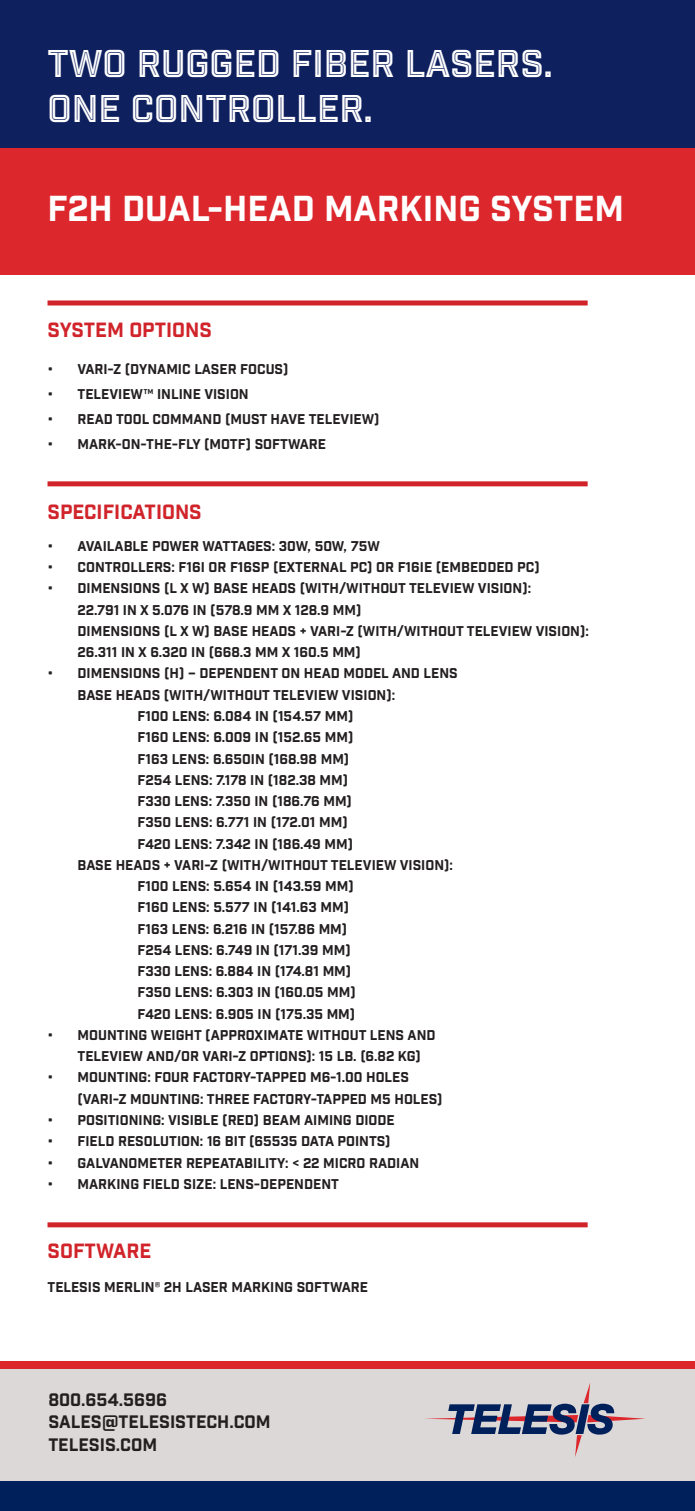
<style>
.page{position:relative;width:695px;height:1511px;background:#fff}
.page>*{position:absolute;margin:0;border:0;box-sizing:border-box;transform-origin:0 0}
.t1{font:37.5px "Industry Inc Inline";color:#fff}
.t2{font:35px "Industry Inc Base";color:#fff}
.t3{font:20px "Industry Inc Base";color:#d1232a}
.t4{font:17.5px "Industry Inc Base";color:#231f20}
.t5{font:13.75px "Industry Inc Base";color:#231f20}
</style>
<div class="page">
<div style="left:0;top:148px;width:695px;height:126px;background:#dc272d"></div>
<div style="left:0;top:0;width:695px;height:148px;background:#0f205f"></div>
<div style="left:0;top:1362px;width:695px;height:148px;background:#dcd8d7"></div>
<div style="left:0;top:1360px;width:694px;height:8px;background:#dc272d"></div>
<svg style="left:425px;top:1383px;width:220px;height:73px"></svg>
<div style="left:0;top:1481px;width:695px;height:29px;background:#00205b"></div>
<div style="left:48px;top:300px;width:540px;height:5px;background:#d1232a"></div>
<div style="left:48px;top:481px;width:540px;height:5px;background:#d1232a"></div>
<div style="left:48px;top:1222px;width:540px;height:5px;background:#d1232a"></div>
<p class="t1" style="left:48px;top:40px;width:507px">TWO RUGGED FIBER LASERS.</p>
<p class="t1" style="left:48px;top:85px;width:327px">ONE CONTROLLER.</p>
<p class="t2" style="left:48px;top:187px;width:578px">F2H DUAL-HEAD MARKING SYSTEM</p>
<p class="t3" style="left:48px;top:317px;width:166px">SYSTEM OPTIONS</p>
<p class="t5" style="left:48px;top:361px;width:242px">• VARI-Z (DYNAMIC LASER FOCUS)</p>
<p class="t5" style="left:48px;top:386px;width:203px">• TELEVIEW™ INLINE VISION</p>
<p class="t5" style="left:48px;top:411px;width:333px">• READ TOOL COMMAND (MUST HAVE TELEVIEW)</p>
<p class="t5" style="left:48px;top:436px;width:280px">• MARK-ON-THE-FLY (MOTF) SOFTWARE</p>
<p class="t3" style="left:48px;top:500px;width:156px">SPECIFICATIONS</p>
<p class="t5" style="left:48px;top:537px;width:334px">• AVAILABLE POWER WATTAGES: 30W, 50W, 75W</p>
<p class="t5" style="left:48px;top:559px;width:494px">• CONTROLLERS: F16I OR F16SP (EXTERNAL PC) OR F16IE (EMBEDDED PC)</p>
<p class="t5" style="left:48px;top:580px;width:485px">• DIMENSIONS (L X W) BASE HEADS (WITH/WITHOUT TELEVIEW VISION):</p>
<p class="t5" style="left:78px;top:601px;width:285px">22.791 IN X 5.076 IN (578.9 MM X 128.9 MM)</p>
<p class="t5" style="left:78px;top:622px;width:513px">DIMENSIONS (L X W) BASE HEADS + VARI-Z (WITH/WITHOUT TELEVIEW VISION):</p>
<p class="t5" style="left:78px;top:644px;width:285px">26.311 IN X 6.320 IN (668.3 MM X 160.5 MM)</p>
<p class="t5" style="left:48px;top:665px;width:412px">• DIMENSIONS (H) – DEPENDENT ON HEAD MODEL AND LENS</p>
<p class="t5" style="left:78px;top:686px;width:319px">BASE HEADS (WITH/WITHOUT TELEVIEW VISION):</p>
<p class="t5" style="left:137px;top:707px;width:217px">F100 LENS: 6.084 IN (154.57 MM)</p>
<p class="t5" style="left:137px;top:729px;width:217px">F160 LENS: 6.009 IN (152.65 MM)</p>
<p class="t5" style="left:137px;top:750px;width:213px">F163 LENS: 6.650IN (168.98 MM)</p>
<p class="t5" style="left:137px;top:771px;width:212px">F254 LENS: 7.178 IN (182.38 MM)</p>
<p class="t5" style="left:137px;top:792px;width:216px">F330 LENS: 7.350 IN (186.76 MM)</p>
<p class="t5" style="left:137px;top:814px;width:212px">F350 LENS: 6.771 IN (172.01 MM)</p>
<p class="t5" style="left:137px;top:835px;width:217px">F420 LENS: 7.342 IN (186.49 MM)</p>
<p class="t5" style="left:78px;top:856px;width:377px">BASE HEADS + VARI-Z (WITH/WITHOUT TELEVIEW VISION):</p>
<p class="t5" style="left:137px;top:877px;width:218px">F100 LENS: 5.654 IN (143.59 MM)</p>
<p class="t5" style="left:137px;top:899px;width:213px">F160 LENS: 5.577 IN (141.63 MM)</p>
<p class="t5" style="left:137px;top:920px;width:211px">F163 LENS: 6.216 IN (157.86 MM)</p>
<p class="t5" style="left:137px;top:941px;width:215px">F254 LENS: 6.749 IN (171.39 MM)</p>
<p class="t5" style="left:137px;top:962px;width:215px">F330 LENS: 6.884 IN (174.81 MM)</p>
<p class="t5" style="left:137px;top:984px;width:220px">F350 LENS: 6.303 IN (160.05 MM)</p>
<p class="t5" style="left:137px;top:1005px;width:219px">F420 LENS: 6.905 IN (175.35 MM)</p>
<p class="t5" style="left:48px;top:1026px;width:389px">• MOUNTING WEIGHT (APPROXIMATE WITHOUT LENS AND</p>
<p class="t5" style="left:78px;top:1047px;width:345px">TELEVIEW AND/OR VARI-Z OPTIONS): 15 LB. (6.82 KG)</p>
<p class="t5" style="left:48px;top:1069px;width:363px">• MOUNTING: FOUR FACTORY-TAPPED M6-1.00 HOLES</p>
<p class="t5" style="left:78px;top:1090px;width:366px">(VARI-Z MOUNTING: THREE FACTORY-TAPPED M5 HOLES)</p>
<p class="t5" style="left:48px;top:1111px;width:349px">• POSITIONING: VISIBLE (RED) BEAM AIMING DIODE</p>
<p class="t5" style="left:48px;top:1132px;width:345px">• FIELD RESOLUTION: 16 BIT (65535 DATA POINTS)</p>
<p class="t5" style="left:48px;top:1154px;width:373px">• GALVANOMETER REPEATABILITY: &lt; 22 MICRO RADIAN</p>
<p class="t5" style="left:48px;top:1175px;width:293px">• MARKING FIELD SIZE: LENS-DEPENDENT</p>
<p class="t3" style="left:48px;top:1238px;width:105px">SOFTWARE</p>
<p class="t5" style="left:48px;top:1278px;width:322px">TELESIS MERLIN® 2H LASER MARKING SOFTWARE</p>
<p class="t4" style="left:48px;top:1388px;width:120px">800.654.5696</p>
<p class="t4" style="left:48px;top:1411px;width:224px">SALES@TELESISTECH.COM</p>
<p class="t4" style="left:48px;top:1433px;width:110px">TELESIS.COM</p>
</div>
